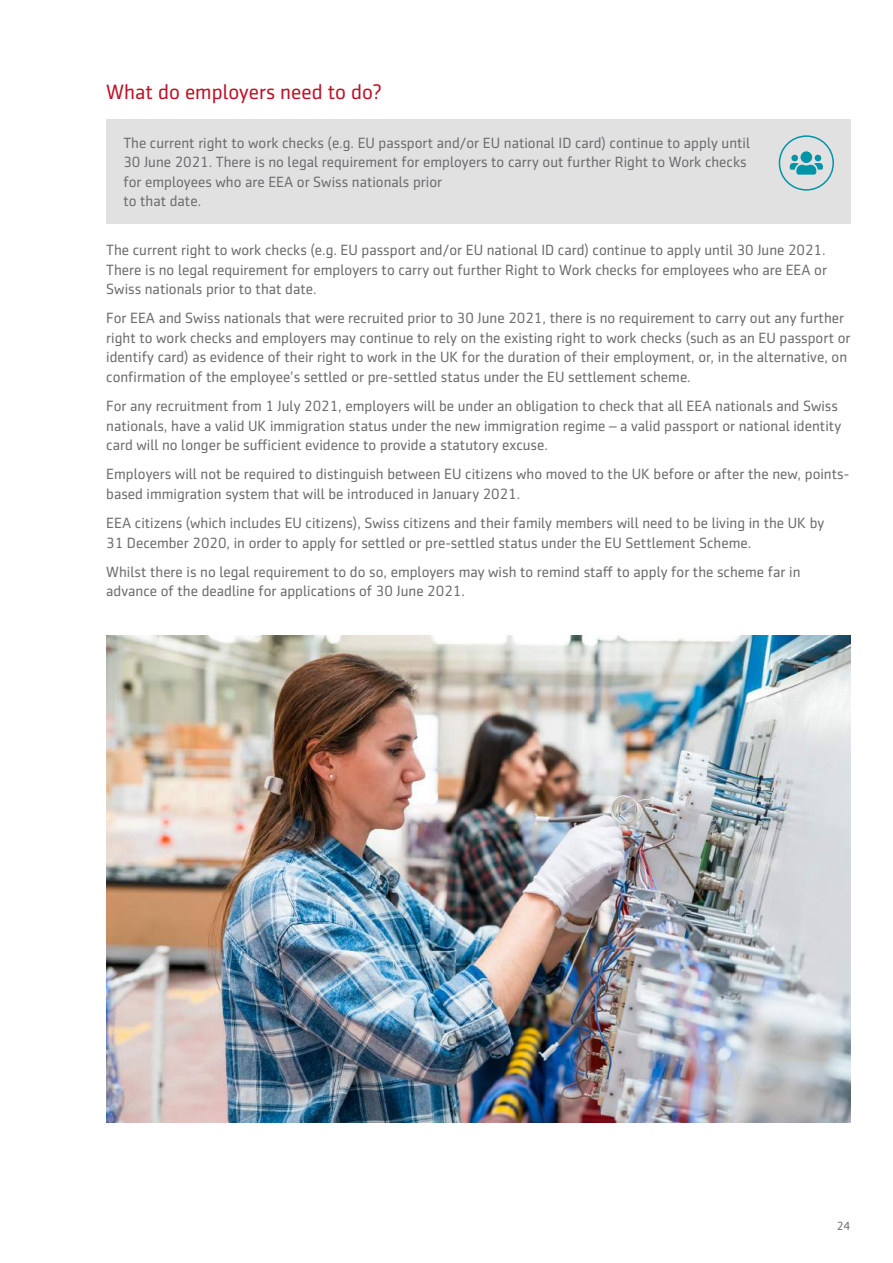
<style>
.page{position:relative;width:893px;height:1263px;background:#fff}
.page>*{position:absolute;margin:0;border:0;box-sizing:border-box;transform-origin:0 0}
.t1{font:21px "Sentico Sans DT";color:#bd1329}
.t2{font:15px/19.5px "Sentico Sans DT";color:#6d6c6e}
.t3{font:12px "Sentico Sans DT";color:#6d6c6e}
</style>
<div class="page">
<img style="left:106px;top:635px;width:744px;height:488px">
<div style="left:106px;top:119px;width:744px;height:104px;background:#e1e1e2"></div>
<div style="left:779px;top:135px;width:55px;height:56px;border:2px solid #0094a9;border-radius:50%"></div>
<svg style="left:790px;top:151px;width:33px;height:24px"></svg>
<h1 class="t1" style="left:106px;top:80px;width:277px">What do employers need to do?</h1>
<p class="t2" style="left:123px;top:133px;width:628px">The current right to work checks (e.g. EU passport and/or EU national ID card) continue to apply until 30 June 2021. There is no legal requirement for employers to carry out further Right to Work checks for employees who are EEA or Swiss nationals prior<br>to that date.</p>
<p class="t2" style="left:106px;top:240px;width:722px;text-align:justify">The current right to work checks (e.g. EU passport and/or EU national ID card) continue to apply until 30 June 2021.<br>There is no legal requirement for employers to carry out further Right to Work checks for employees who are EEA or Swiss nationals prior to that date.</p>
<p class="t2" style="left:106px;top:309px;width:746px">For EEA and Swiss nationals that were recruited prior to 30 June 2021, there is no requirement to carry out any further right to work checks and employers may continue to rely on the existing right to work checks (such as an EU passport or identify card) as evidence of their right to work in the UK for the duration of their employment, or, in the alternative, on confirmation of the employee’s settled or pre-settled status under the EU settlement scheme.</p>
<p class="t2" style="left:106px;top:396px;width:736px">For any recruitment from 1 July 2021, employers will be under an obligation to check that all EEA nationals and Swiss nationals, have a valid UK immigration status under the new immigration regime – a valid passport or national identity card will no longer be sufficient evidence to provide a statutory excuse.</p>
<p class="t2" style="left:106px;top:465px;width:744px">Employers will not be required to distinguish between EU citizens who moved to the UK before or after the new, points&shy;based immigration system that will be introduced in January 2021.</p>
<p class="t2" style="left:106px;top:513px;width:719px">EEA citizens (which includes EU citizens), Swiss citizens and their family members will need to be living in the UK by<br>31 December 2020, in order to apply for settled or pre-settled status under the EU Settlement Scheme.</p>
<p class="t2" style="left:106px;top:562px;width:696px">Whilst there is no legal requirement to do so, employers may wish to remind staff to apply for the scheme far in advance of the deadline for applications of 30 June 2021.</p>
<p class="t3" style="left:837px;top:1219px;width:15px">24</p>
</div>
